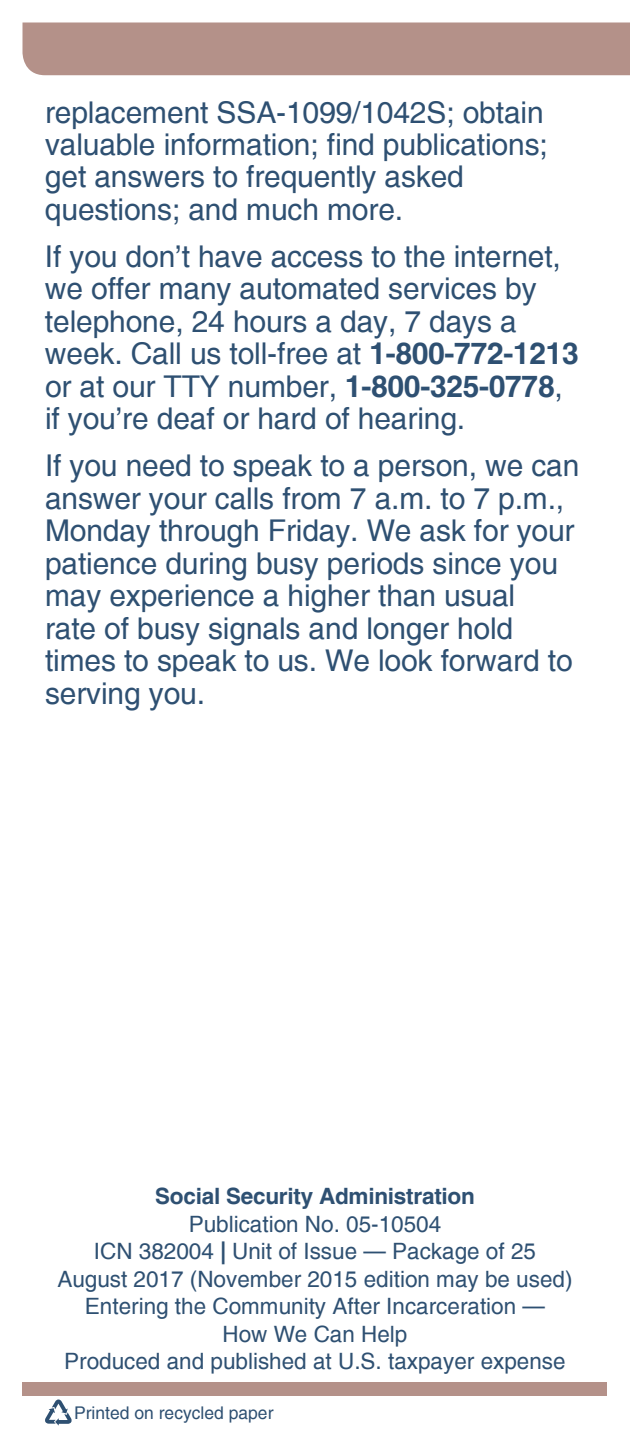
<style>
.page{position:relative;width:630px;height:1440px;background:#fff}
.page>*{position:absolute;margin:0;border:0;box-sizing:border-box;transform-origin:0 0}
.t1{font:30px/32.5px "Helvetica";letter-spacing:-.005em;color:#2e5072}
.t2{font:22.5px/27.5px "Helvetica";color:#2e5072;text-align:center}
.t3{font:700 22.5px "Helvetica";letter-spacing:-.01em;color:#2e5072}
.t4{font:17.5px "Helvetica";color:#2e5072}
.s1{font-weight:700}
</style>
<div class="page">
<div style="left:22px;top:22px;width:608px;height:53px;background:#b49189"></div>
<div style="left:22px;top:1382px;width:586px;height:14px;background:#b49189"></div>
<svg style="left:45px;top:1399px;width:27px;height:27px"></svg>
<p class="t1" style="left:45px;top:97px;width:504px">replacement SSA-1099/1042S; obtain valuable information; find publications; get answers to frequently asked questions; and much more.</p>
<p class="t1" style="left:45px;top:241px;width:535px">If you don’t have access to the internet, we offer many automated services by telephone, 24 hours a day, 7 days a week. Call us toll-free at <span class="s1">1-800-772-1213 </span>or at our TTY number, <span class="s1">1-800-325-0778</span>, if you’re deaf or hard of hearing.</p>
<p class="t1" style="left:45px;top:450px;width:536px">If you need to speak to a person, we can answer your calls from 7 a.m. to 7 p.m., Monday through Friday. We ask for your patience during busy periods since you may experience a higher than usual<br>rate of busy signals and longer hold times to speak to us. We look forward to serving you.</p>
<p class="t3" style="left:155px;top:1183px;width:321px">Social Security Administration</p>
<p class="t2" style="left:189px;top:1211px;width:254px">Publication No. 05-10504</p>
<p class="t2" style="left:94px;top:1239px;width:444px">ICN 382004 <span class="s1">|</span> Unit of Issue — Package of 25</p>
<p class="t2" style="left:57px;top:1266px;width:517px">August 2017 (November 2015 edition may be used)</p>
<p class="t2" style="left:85px;top:1294px;width:462px">Entering the Community After Incarceration —<br>How We Can Help</p>
<p class="t2" style="left:64px;top:1349px;width:503px">Produced and published at U.S. taxpayer expense</p>
<p class="t4" style="left:74px;top:1403px;width:201px">Printed on recycled paper</p>
</div>
